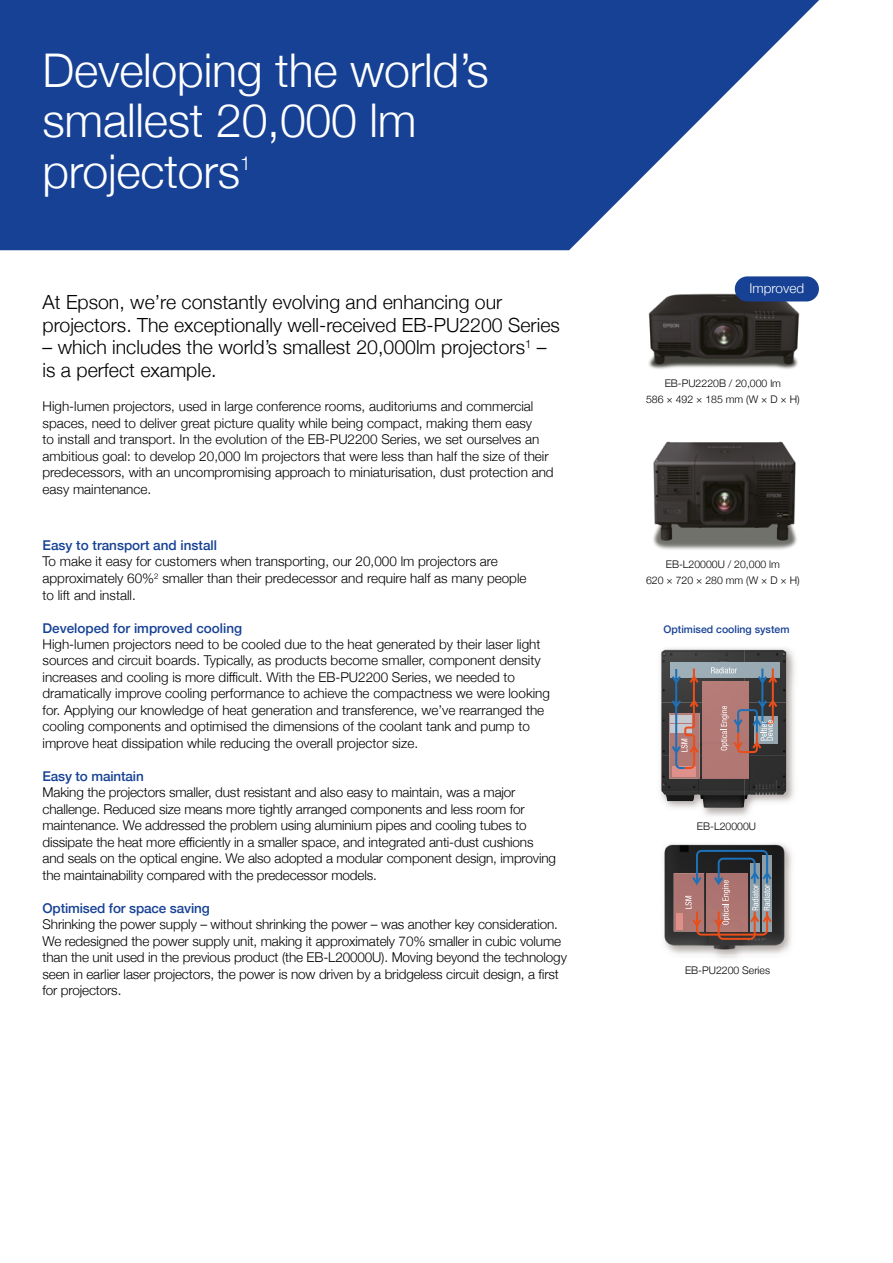
<style>
.page{position:relative;width:893px;height:1263px;background:#fff}
.page>*{position:absolute;margin:0;border:0;box-sizing:border-box;transform-origin:0 0}
.t1{font:300 46.5px/50.2px "Helvetica Neue";letter-spacing:-.005em;color:#fff}
.t2{font:300 19.5px/22.5px "Helvetica Neue";color:#000}
.t3{font:300 19.2px "Helvetica Neue";color:#fff}
.t4{font:300 13.5px/16.5px "Helvetica Neue";color:#000}
.t5{font:500 13.5px "Helvetica Neue";color:#164194}
.t6{font:300 13.5px "Helvetica Neue";color:#fff}
.t7{font:300 10.5px/16.5px "Helvetica Neue";color:#000;text-align:center}
.t8{font:500 10.5px "Helvetica Neue";color:#164194}
</style>
<div class="page">
<svg style="left:0;top:0;width:819px;height:250px;fill:#164194"></svg>
<img style="left:716px;top:847px;width:76px;height:111px">
<img style="left:664px;top:843px;width:122px;height:113px">
<img style="left:674px;top:873px;width:11px;height:58px">
<svg style="left:685px;top:850px;width:87px;height:90px;background:#7e6566"></svg>
<img style="left:676px;top:913px;width:7px;height:17px">
<img style="left:660px;top:648px;width:135px;height:168px">
<img style="left:745px;top:755px;width:41px;height:45px">
<img style="left:703px;top:778px;width:42px;height:30px">
<img style="left:661px;top:650px;width:42px;height:151px">
<img style="left:748px;top:703px;width:38px;height:52px">
<img style="left:745px;top:650px;width:41px;height:53px">
<img style="left:703px;top:650px;width:42px;height:31px">
<img style="left:669px;top:713px;width:31px;height:65px">
<div style="left:702px;top:681px;width:46px;height:97px;background:#b17874"></div>
<img style="left:670px;top:663px;width:109px;height:15px">
<img style="left:777px;top:716px;width:1px;height:28px">
<img style="left:672px;top:769px;width:24px;height:7px">
<svg style="left:711px;top:667px;width:66px;height:86px;background:#8e7576"></svg>
<svg style="left:672px;top:668px;width:27px;height:101px;background:#8b7173"></svg>
<img style="left:648px;top:277px;width:167px;height:92px">
<img style="left:653px;top:441px;width:144px;height:109px">
<div style="left:735px;top:276px;width:84px;height:25px;background:#164194;border-radius:13px"></div>
<h1 class="t1" style="left:43px;top:42px;width:448px">Developing the world’s smallest 20,000 lm projectors</h1>
<h3 class="t3" style="left:240px;top:147px;width:12px">1</h3>
<h2 class="t2" style="left:43px;top:289px;width:519px">At Epson, we’re constantly evolving and enhancing our projectors. The exceptionally well-received EB-PU2200 Series</h2>
<h2 class="t2" style="left:43px;top:334px;width:506px">– which includes the world’s smallest 20,000lm projectors<sup>1</sup> – is a perfect example.</h2>
<p class="t4" style="left:43px;top:397px;width:513px">High-lumen projectors, used in large conference rooms, auditoriums and commercial spaces, need to deliver great picture quality while being compact, making them easy<br>to install and transport. In the evolution of the EB-PU2200 Series, we set ourselves an ambitious goal: to develop 20,000 lm projectors that were less than half the size of their predecessors, with an uncompromising approach to miniaturisation, dust protection and easy maintenance.</p>
<p class="t5" style="left:43px;top:534px;width:176px">Easy to transport and install</p>
<p class="t4" style="left:43px;top:552px;width:486px">To make it easy for customers when transporting, our 20,000 lm projectors are approximately 60%<sup>2</sup> smaller than their predecessor and require half as many people to lift and install.</p>
<p class="t5" style="left:43px;top:617px;width:201px">Developed for improved cooling</p>
<p class="t4" style="left:43px;top:635px;width:509px">High-lumen projectors need to be cooled due to the heat generated by their laser light sources and circuit boards. Typically, as products become smaller, component density increases and cooling is more difficult. With the EB-PU2200 Series, we needed to dramatically improve cooling performance to achieve the compactness we were looking for. Applying our knowledge of heat generation and transference, we’ve rearranged the cooling components and optimised the dimensions of the coolant tank and pump to improve heat dissipation while reducing the overall projector size.</p>
<p class="t5" style="left:43px;top:765px;width:103px">Easy to maintain</p>
<p class="t4" style="left:43px;top:783px;width:515px">Making the projectors smaller, dust resistant and also easy to maintain, was a major challenge. Reduced size means more tightly arranged components and less room for maintenance. We addressed the problem using aluminium pipes and cooling tubes to dissipate the heat more efficiently in a smaller space, and integrated anti-dust cushions and seals on the optical engine. We also adopted a modular component design, improving the maintainability compared with the predecessor models.</p>
<p class="t5" style="left:43px;top:897px;width:169px">Optimised for space saving</p>
<p class="t4" style="left:43px;top:915px;width:526px">Shrinking the power supply – without shrinking the power – was another key consideration.<br>We redesigned the power supply unit, making it approximately 70% smaller in cubic volume than the unit used in the previous product (the EB-L20000U). Moving beyond the technology seen in earlier laser projectors, the power is now driven by a bridgeless circuit design, a first for projectors.</p>
<p class="t6" style="left:750px;top:277px;width:56px">Improved</p>
<p class="t7" style="left:646px;top:374px;width:155px">EB-PU2220B / 20,000 lm<br>586 × 492 × 185 mm (W × D × H)</p>
<p class="t7" style="left:646px;top:555px;width:155px">EB-L20000U / 20,000 lm<br>620 × 720 × 280 mm (W × D × H)</p>
<p class="t8" style="left:663px;top:620px;width:128px">Optimised cooling system</p>
<p class="t7" style="left:697px;top:817px;width:61px">EB-L20000U</p>
<p class="t7" style="left:685px;top:962px;width:87px">EB-PU2200 Series</p>
</div>
